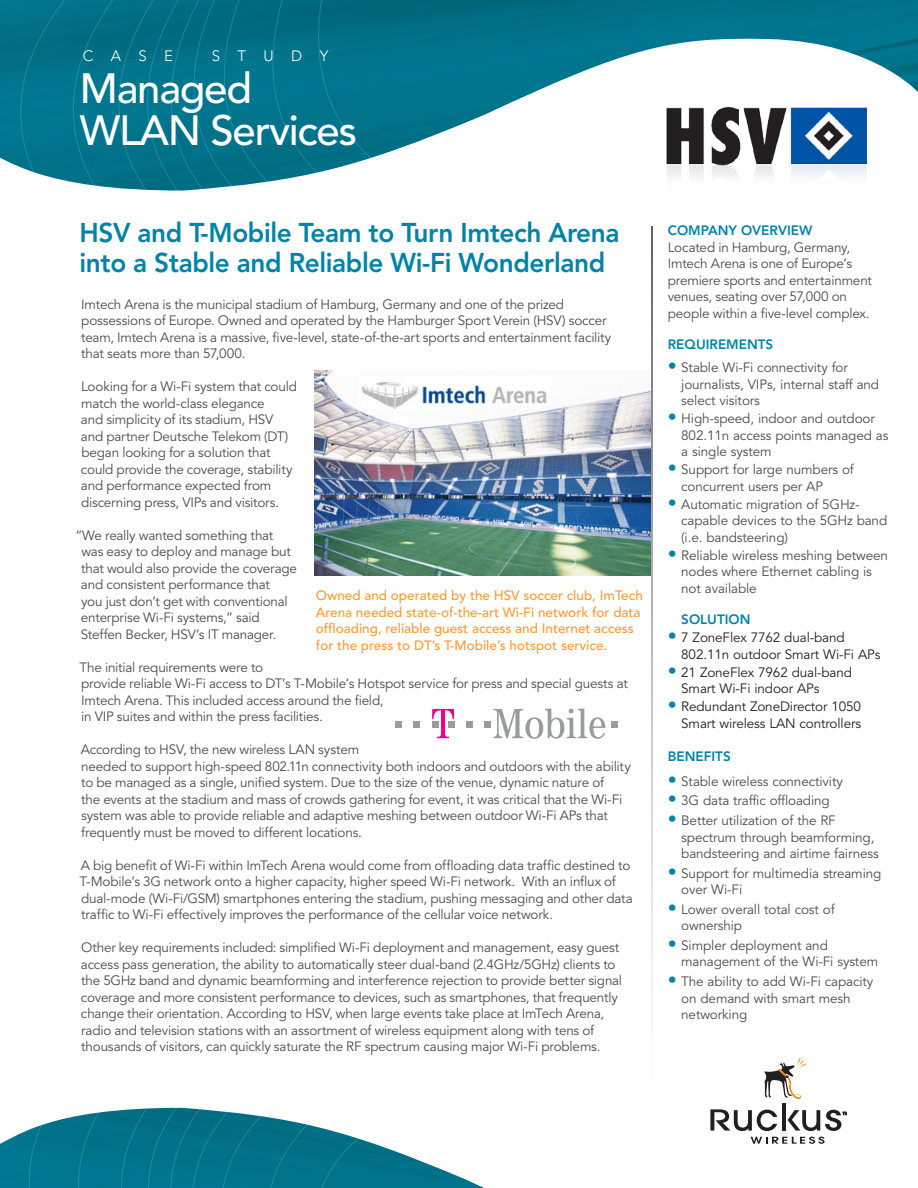
<style>
.page{position:relative;width:918px;height:1188px;background:#fff}
.page>*{position:absolute;margin:0;border:0;box-sizing:border-box;transform-origin:0 0}
.t1{font:500 42px/42px "Avenir LT Std";letter-spacing:-.03em;color:#fff}
.t2{font:800 27px/30px "Avenir LT Std";letter-spacing:-.015em;color:#0083a9}
.t3{font:300 15px "Avenir LT Std";letter-spacing:1.16em;color:#fff}
.t4{font:13.5px/16.5px "Avenir LT Std";letter-spacing:-.015em;color:#4b4c4d}
.t5{font:500 13.5px/16.5px "Avenir LT Std";color:#ff9a35}
.t6{font:13.5px/16.5px "Avenir LT Std";letter-spacing:-.01em;color:#231f20}
.t7{font:800 13.5px "Avenir LT Std";color:#0083a9}
.s1{font-size:18px;color:#0083a9}
</style>
<div class="page">
<img style="left:0;top:0;width:918px;height:36px">
<svg style="left:408px;top:0;width:62px;height:36px;background:#006b80"></svg>
<svg style="left:352px;top:0;width:56px;height:36px;background:#00697d"></svg>
<svg style="left:232px;top:0;width:37px;height:36px"></svg>
<svg style="left:20px;top:0;width:212px;height:36px;background:#016e84"></svg>
<svg style="left:0;top:36px;width:918px;height:155px;fill:#017690"></svg>
<img style="left:314px;top:371px;width:338px;height:205px">
<svg style="left:652px;top:226px;width:1px;height:773px"></svg>
<svg style="left:0;top:1107px;width:484px;height:81px"></svg>
<svg style="left:764px;top:1058px;width:42px;height:41px"></svg>
<svg style="left:751px;top:1137px;width:74px;height:7px"></svg>
<hr style="left:782px;top:1103px;width:3px;height:28px;background:#231f20">
<svg style="left:710px;top:1109px;width:67px;height:22px"></svg>
<svg style="left:788px;top:1110px;width:58px;height:21px"></svg>
<img style="left:666px;top:104px;width:200px;height:87px">
<svg style="left:432px;top:709px;width:22px;height:29px"></svg>
<svg style="left:466px;top:722px;width:6px;height:6px"></svg>
<svg style="left:395px;top:722px;width:6px;height:6px"></svg>
<svg style="left:414px;top:722px;width:6px;height:6px"></svg>
<svg style="left:485px;top:709px;width:121px;height:30px"></svg>
<svg style="left:612px;top:722px;width:6px;height:6px"></svg>
<p class="t3" style="left:83px;top:47px;width:92px">CASE</p>
<p class="t3" style="left:212px;top:47px;width:118px">STUDY</p>
<p class="t1" style="left:80px;top:68px;width:279px">Managed<br>WLAN Services</p>
<p class="t2" style="left:80px;top:218px;width:542px">HSV and T-Mobile Team to Turn Imtech Arena into a Stable and Reliable Wi-Fi Wonderland</p>
<p class="t4" style="left:81px;top:296px;width:532px">Imtech Arena is the municipal stadium of Hamburg, Germany and one of the prized possessions of Europe. Owned and operated by the Hamburger Sport Verein (HSV) soccer team, Imtech Arena is a massive, five-level, state-of-the-art sports and entertainment facility that seats more than 57,000.</p>
<p class="t4" style="left:81px;top:379px;width:218px">Looking for a Wi-Fi system that could match the world-class elegance<br>and simplicity of its stadium, HSV and partner Deutsche Telekom (DT) began looking for a solution that could provide the coverage, stability and performance expected from discerning press, VIPs and visitors.</p>
<p class="t4" style="left:81px;top:527px;width:218px;text-indent:-6px">“We really wanted something that was easy to deploy and manage but that would also provide the coverage and consistent performance that<br>you just don’t get with conventional enterprise Wi-Fi systems,” said Steffen Becker, HSV’s IT manager.</p>
<p class="t4" style="left:80px;top:659px;width:550px">The initial requirements were to<br>provide reliable Wi-Fi access to DT’s T-Mobile’s Hotspot service for press and special guests at Imtech Arena. This included access around the field,<br>in VIP suites and within the press facilities.</p>
<p class="t4" style="left:81px;top:742px;width:552px">According to HSV, the new wireless LAN system<br>needed to support high-speed 802.11n connectivity both indoors and outdoors with the ability to be managed as a single, unified system. Due to the size of the venue, dynamic nature of<br>the events at the stadium and mass of crowds gathering for event, it was critical that the Wi-Fi system was able to provide reliable and adaptive meshing between outdoor Wi-Fi APs that frequently must be moved to different locations.</p>
<p class="t4" style="left:80px;top:857px;width:555px">A big benefit of Wi-Fi within ImTech Arena would come from offloading data traffic destined to T-Mobile’s 3G network onto a higher capacity, higher speed Wi-Fi network. With an influx of dual-mode (Wi-Fi/GSM) smartphones entering the stadium, pushing messaging and other data traffic to Wi-Fi effectively improves the performance of the cellular voice network.</p>
<p class="t4" style="left:81px;top:940px;width:543px">Other key requirements included: simplified Wi-Fi deployment and management, easy guest access pass generation, the ability to automatically steer dual-band (2.4GHz/5GHz) clients to the 5GHz band and dynamic beamforming and interference rejection to provide better signal coverage and more consistent performance to devices, such as smartphones, that frequently change their orientation. According to HSV, when large events take place at ImTech Arena, radio and television stations with an assortment of wireless equipment along with tens of thousands of visitors, can quickly saturate the RF spectrum causing major Wi-Fi problems.</p>
<p class="t5" style="left:316px;top:588px;width:328px">Owned and operated by the HSV soccer club, ImTech Arena needed state-of-the-art Wi-Fi network for data offloading, reliable guest access and Internet access for the press to DT’s T-Mobile’s hotspot service.</p>
<p class="t7" style="left:668px;top:223px;width:146px">COMPANY OVERVIEW</p>
<p class="t4" style="left:668px;top:239px;width:206px">Located in Hamburg, Germany,<br>Imtech Arena is one of Europe’s premiere sports and entertainment venues, seating over 57,000 on people within a five-level complex.</p>
<p class="t7" style="left:668px;top:337px;width:107px">REQUIREMENTS</p>
<p class="t4" style="left:681px;top:360px;width:199px;text-indent:-14px"><span class="s1">•</span> Stable Wi-Fi connectivity for journalists, VIPs, internal staff and select visitors</p>
<p class="t4" style="left:681px;top:411px;width:209px;text-indent:-14px"><span class="s1">•</span> High-speed, indoor and outdoor<br>802.11n access points managed as a single system</p>
<p class="t4" style="left:681px;top:462px;width:174px;text-indent:-14px"><span class="s1">•</span> Support for large numbers of concurrent users per AP</p>
<p class="t4" style="left:681px;top:496px;width:207px;text-indent:-14px"><span class="s1">•</span> Automatic migration of 5GHz&shy;capable devices to the 5GHz band (i.e. bandsteering)</p>
<p class="t4" style="left:681px;top:547px;width:208px;text-indent:-14px"><span class="s1">•</span> Reliable wireless meshing between nodes where Ethernet cabling is not available</p>
<p class="t7" style="left:681px;top:612px;width:71px">SOLUTION</p>
<p class="t6" style="left:681px;top:630px;width:201px;text-indent:-14px"><span class="s1">•</span> 7 ZoneFlex 7762 dual-band<br>802.11n outdoor Smart Wi-Fi APs</p>
<p class="t6" style="left:681px;top:664px;width:172px;text-indent:-14px"><span class="s1">•</span> 21 ZoneFlex 7962 dual-band<br>Smart Wi-Fi indoor APs</p>
<p class="t6" style="left:668px;top:699px;width:195px;text-align:right"><span class="s1">•</span> Redundant ZoneDirector 1050<br>Smart wireless LAN controllers</p>
<p class="t7" style="left:668px;top:748px;width:64px">BENEFITS</p>
<p class="t4" style="left:668px;top:773px;width:177px"><span class="s1">•</span> Stable wireless connectivity</p>
<p class="t4" style="left:668px;top:793px;width:163px"><span class="s1">•</span> 3G data traffic offloading</p>
<p class="t4" style="left:681px;top:813px;width:199px;text-indent:-14px"><span class="s1">•</span> Better utilization of the RF spectrum through beamforming, bandsteering and airtime fairness</p>
<p class="t4" style="left:681px;top:865px;width:202px;text-indent:-14px"><span class="s1">•</span> Support for multimedia streaming over Wi-Fi</p>
<p class="t4" style="left:681px;top:901px;width:155px;text-indent:-14px"><span class="s1">•</span> Lower overall total cost of ownership</p>
<p class="t4" style="left:681px;top:937px;width:198px;text-indent:-14px"><span class="s1">•</span> Simpler deployment and management of the Wi-Fi system</p>
<p class="t4" style="left:681px;top:974px;width:194px;text-indent:-14px"><span class="s1">•</span> The ability to add Wi-Fi capacity on demand with smart mesh networking</p>
</div>
